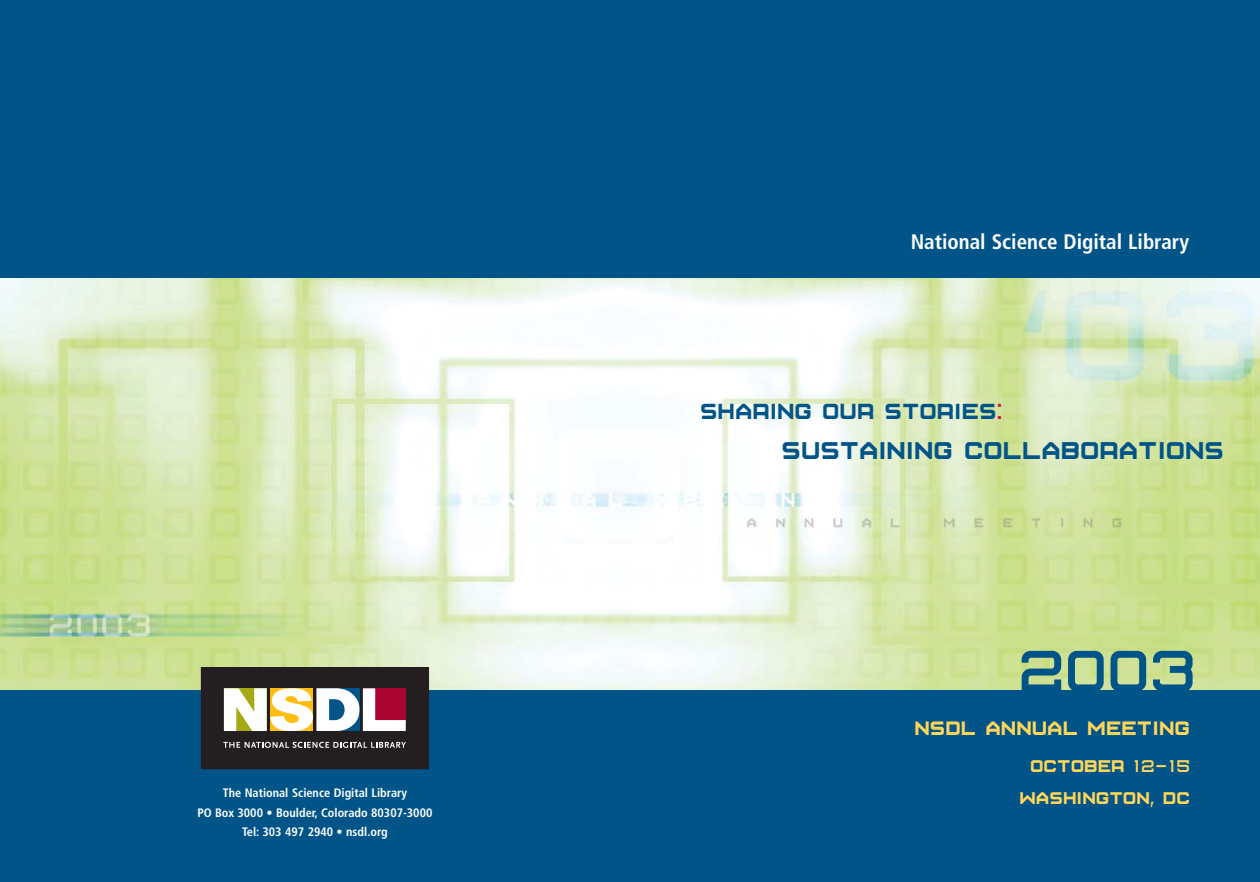
<style>
.page{position:relative;width:1260px;height:882px;background:#005488}
.page>*{position:absolute;margin:0;border:0;box-sizing:border-box;transform-origin:0 0}
.t1{font:84px "Cals Caps";color:#005488}
.t2{font:35px "Cals Caps";color:#005488}
.t3{font:31.5px "Cals Caps";color:#005488}
.t4{font:28px "Cals Caps";color:#ffd659}
.t5{font:24.5px/32.4px "Cals Caps";color:#ffd659;text-align:center}
.t6{font:700 condensed 21px "Frutiger";color:#fff}
.t7{font:700 condensed 12.25px/19.2px "Frutiger";color:#fff;text-align:center}
.s1{color:#ce1041}
</style>
<div class="page">
<img style="left:0;top:278px;width:1260px;height:412px">
<div style="left:201px;top:667px;width:228px;height:102px;background:#231f20"></div>
<svg style="left:223px;top:742px;width:183px;height:6px"></svg>
<svg style="left:224px;top:688px;width:182px;height:43px"></svg>
<p class="t7" style="left:198px;top:784px;width:236px">The National Science Digital Library<br>PO Box 3000 • Boulder, Colorado 80307-3000<br>Tel: 303 497 2940 • nsdl.org</p>
<h3 class="t6" style="left:911px;top:233px;width:280px">National Science Digital Library</h3>
<h3 class="t3" style="left:700px;top:390px;width:304px">Sharing Our Stories<span class="s1">:</span></h3>
<h2 class="t2" style="left:782px;top:427px;width:444px">Sustaining Collaborations</h2>
<h1 class="t1" style="left:1018px;top:613px;width:179px">2003</h1>
<h3 class="t4" style="left:914px;top:709px;width:277px">NSDL Annual meeting</h3>
<h3 class="t5" style="left:1020px;top:747px;width:172px">October 12-15 washington, dc</h3>
</div>
